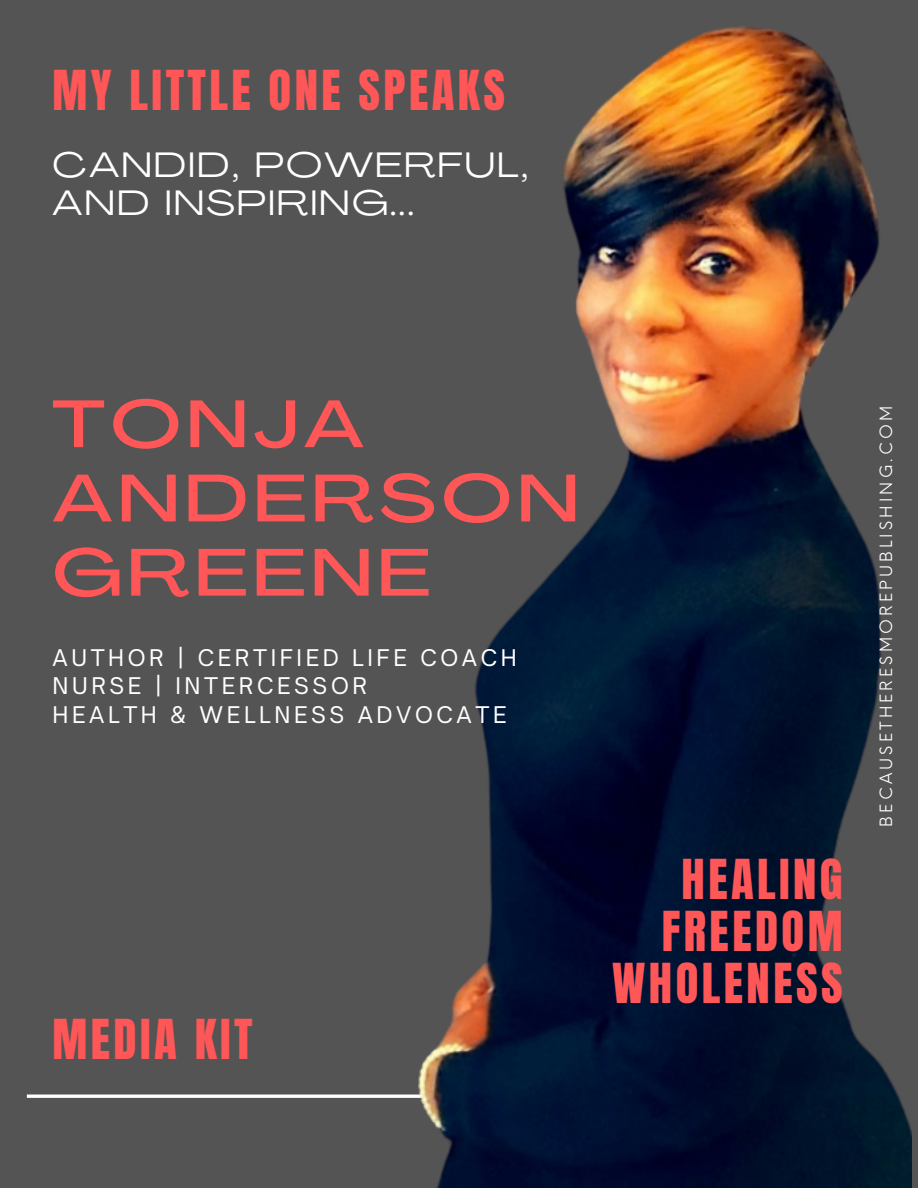
<style>
.page{position:relative;width:918px;height:1188px;background:#545454}
.page>*{position:absolute;margin:0;border:0;box-sizing:border-box;transform-origin:0 0}
.t1{font:500 66px/74.2px "Agrandir Grand";letter-spacing:.095em;color:#ff5757}
.t2{font:46.8px/51.8px "Anton";letter-spacing:.075em;color:#ff5757;text-align:right}
.t3{font:34.8px/38.2px "Agrandir Grand";letter-spacing:.075em;color:#fff}
.t4{font:22.05px/28.2px "Open Sauce One";letter-spacing:.165em;color:#fff}
.t5{font:16.5px "Neue Einstellung";letter-spacing:.19em;color:#fff}
</style>
<div class="page">
<hr style="left:27px;top:1095px;width:442px;height:3px;background:#fff">
<img style="left:378px;top:26px;width:533px;height:1162px">
<h1 class="t2" style="left:53px;top:65px;width:454px">MY LITTLE ONE SPEAKS</h1>
<p class="t3" style="left:53px;top:149px;width:477px">CANDID, POWERFUL,<br>AND INSPIRING...</p>
<h2 class="t1" style="left:53px;top:394px;width:527px">TONJA<br>ANDERSON<br>GREENE</h2>
<h3 class="t4" style="left:53px;top:644px;width:466px">AUTHOR | CERTIFIED LIFE COACH<br>NURSE | INTERCESSOR<br>HEALTH &amp; WELLNESS ADVOCATE</h3>
<h5 class="t2" style="left:53px;top:1014px;width:202px">MEDIA KIT</h5>
<h3 class="t2" style="left:612px;top:855px;width:232px">HEALING<br>FREEDOM<br>WHOLENESS</h3>
<h4 class="t5" style="left:872px;top:827px;width:422px;rotate:-90deg">BECAUSETHERESMOREPUBLISHING.COM</h4>
</div>
